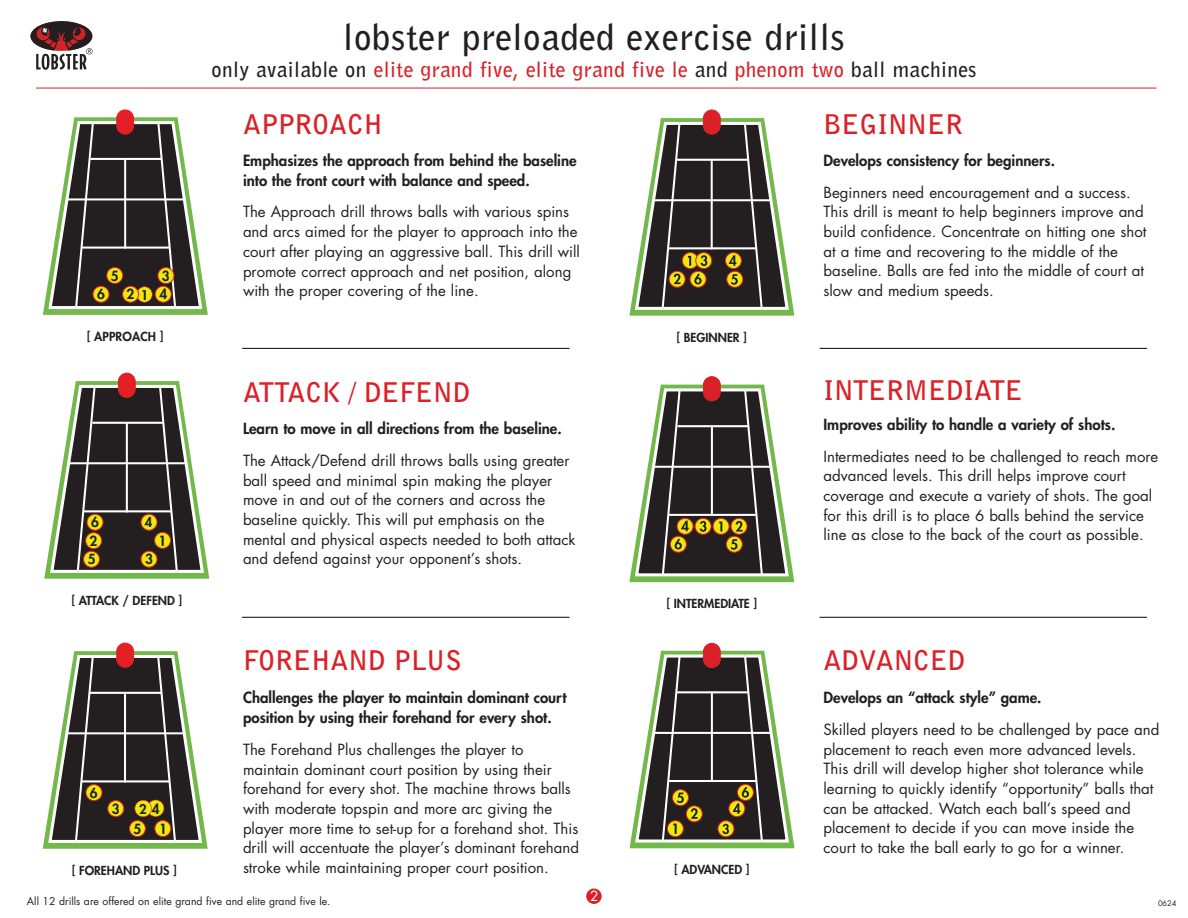
<style>
.page{position:relative;width:1188px;height:918px;background:#fff}
.page>*{position:absolute;margin:0;border:0;box-sizing:border-box;transform-origin:0 0}
.t1{font:700 36px "Bell Gothic BT";letter-spacing:.02em;color:#231f20}
.t2{font:700 27px "Bell Gothic BT";color:#da2128}
.t3{font:700 21px "Bell Gothic BT";letter-spacing:.02em;color:#da2128}
.t4{font:15px/19.6px "Futura";color:#231f20}
.t5{font:800 15px/20px "Futura";color:#231f20}
.t6{font:800 13.65px "Futura";color:#231f20}
.t7{font:13.65px "Futura";color:#fff}
.t8{font:800 13.2px "Futura";color:#231f20}
.t9{font:800 12.15px "Futura";color:#231f20}
.t10{font:10.5px "Futura";color:#231f20}
.t11{font:7.5px "Futura";color:#231f20}
.s1{color:#231f20}
.s2{font-size:13.65px}
</style>
<div class="page">
<svg style="left:43px;top:117px;width:165px;height:198px"></svg>
<div style="left:93px;top:286px;width:16px;height:16px;background:#ece810;border-radius:50%"></div>
<div style="left:93px;top:286px;width:16px;height:17px;border:1px solid #e41f25;border-radius:50%"></div>
<div style="left:107px;top:267px;width:16px;height:16px;background:#ece810;border-radius:50%"></div>
<div style="left:106px;top:267px;width:17px;height:17px;border:1px solid #e41f25;border-radius:50%"></div>
<div style="left:117px;top:110px;width:17px;height:24px;background:#e41f25;border-radius:8px"></div>
<div style="left:116px;top:109px;width:18px;height:26px;border:1px solid #e41f25;border-radius:8px"></div>
<div style="left:123px;top:286px;width:16px;height:16px;background:#ece810;border-radius:50%"></div>
<div style="left:122px;top:286px;width:17px;height:17px;border:1px solid #e41f25;border-radius:50%"></div>
<svg style="left:629px;top:118px;width:165px;height:198px"></svg>
<div style="left:703px;top:110px;width:17px;height:24px;background:#da2128;border-radius:8px"></div>
<div style="left:703px;top:110px;width:18px;height:25px;border:1px solid #da2128;border-radius:8px"></div>
<svg style="left:44px;top:381px;width:165px;height:198px"></svg>
<div style="left:141px;top:551px;width:16px;height:16px;background:#ece810;border-radius:50%"></div>
<div style="left:141px;top:551px;width:16px;height:16px;border:1px solid #e41f25;border-radius:50%"></div>
<div style="left:84px;top:551px;width:16px;height:16px;background:#ece810;border-radius:50%"></div>
<div style="left:83px;top:551px;width:17px;height:17px;border:1px solid #e41f25;border-radius:50%"></div>
<div style="left:87px;top:514px;width:16px;height:16px;background:#ece810;border-radius:50%"></div>
<div style="left:87px;top:514px;width:16px;height:17px;border:1px solid #e41f25;border-radius:50%"></div>
<div style="left:141px;top:514px;width:16px;height:16px;background:#ece810;border-radius:50%"></div>
<div style="left:141px;top:514px;width:16px;height:17px;border:1px solid #e41f25;border-radius:50%"></div>
<div style="left:155px;top:532px;width:16px;height:16px;background:#ece810;border-radius:50%"></div>
<div style="left:154px;top:532px;width:17px;height:17px;border:1px solid #e41f25;border-radius:50%"></div>
<div style="left:86px;top:533px;width:16px;height:16px;background:#ece810;border-radius:50%"></div>
<div style="left:85px;top:532px;width:17px;height:17px;border:1px solid #e41f25;border-radius:50%"></div>
<div style="left:118px;top:373px;width:17px;height:24px;background:#e41f25;border-radius:8px"></div>
<div style="left:118px;top:373px;width:18px;height:25px;border:1px solid #e41f25;border-radius:8px"></div>
<svg style="left:629px;top:385px;width:165px;height:197px"></svg>
<div style="left:703px;top:377px;width:17px;height:24px;background:#da2128;border-radius:8px"></div>
<div style="left:703px;top:376px;width:18px;height:25px;border:1px solid #da2128;border-radius:8px"></div>
<div style="left:117px;top:643px;width:17px;height:24px;background:#e41f25;border-radius:8px"></div>
<div style="left:116px;top:643px;width:18px;height:25px;border:1px solid #e41f25;border-radius:8px"></div>
<svg style="left:43px;top:651px;width:165px;height:198px"></svg>
<div style="left:129px;top:821px;width:16px;height:16px;background:#ece810;border-radius:50%"></div>
<div style="left:129px;top:820px;width:17px;height:17px;border:1px solid #e41f25;border-radius:50%"></div>
<svg style="left:630px;top:651px;width:165px;height:197px"></svg>
<div style="left:703px;top:643px;width:17px;height:25px;background:#da2128;border-radius:8px"></div>
<div style="left:703px;top:643px;width:18px;height:25px;border:1px solid #da2128;border-radius:8px"></div>
<div style="left:586px;top:889px;width:16px;height:15px;background:#da2128;border-radius:50%"></div>
<hr style="left:242px;top:348px;width:328px;height:1px;background:#231f20">
<hr style="left:820px;top:348px;width:327px;height:1px;background:#231f20">
<hr style="left:242px;top:617px;width:328px;height:1px;background:#231f20">
<hr style="left:820px;top:617px;width:327px;height:1px;background:#231f20">
<hr style="left:36px;top:88px;width:1120px;height:1px;background:#da2128">
<svg style="left:31px;top:21px;width:62px;height:49px"></svg>
<p class="t6" style="left:111px;top:269px;width:9px">5</p>
<p class="t6" style="left:162px;top:269px;width:9px">3</p>
<p class="t6" style="left:97px;top:288px;width:9px">6</p>
<p class="t8" style="left:141px;top:288px;width:9px">1</p>
<p class="t6" style="left:127px;top:288px;width:9px">2</p>
<p class="t6" style="left:159px;top:288px;width:9px">4</p>
<p class="t9" style="left:87px;top:331px;width:78px">[ APPROACH ]</p>
<p class="t6" style="left:91px;top:516px;width:9px">6</p>
<p class="t8" style="left:145px;top:516px;width:9px">4</p>
<p class="t6" style="left:90px;top:534px;width:9px">2</p>
<p class="t6" style="left:159px;top:534px;width:9px">1</p>
<p class="t6" style="left:88px;top:553px;width:9px">5</p>
<p class="t6" style="left:145px;top:553px;width:9px">3</p>
<h1 class="t1" style="left:343px;top:24px;width:503px">lobster preloaded exercise drills</h1>
<h3 class="t3" style="left:212px;top:62px;width:766px"><span class="s1">only available on</span> elite grand five, elite grand five le <span class="s1">and</span> phenom two <span class="s1">ball machines</span></h3>
<h2 class="t2" style="left:243px;top:114px;width:142px">APPROACH</h2>
<p class="t5" style="left:243px;top:151px;width:335px">Emphasizes the approach from behind the baseline into the front court with balance and speed.</p>
<p class="t4" style="left:243px;top:203px;width:339px">The Approach drill throws balls with various spins and arcs aimed for the player to approach into the court after playing an aggressive ball. This drill will promote correct approach and net position, along with the proper covering of the line.</p>
<h2 class="t2" style="left:243px;top:383px;width:229px">ATTACK / DEFEND</h2>
<p class="t5" style="left:243px;top:420px;width:320px">Learn to move in all directions from the baseline.</p>
<p class="t4" style="left:243px;top:452px;width:334px">The Attack/Defend drill throws balls using greater ball speed and minimal spin making the player move in and out of the corners and across the baseline quickly. This will put emphasis on the mental and physical aspects needed to both attack and defend against your opponent’s shots.</p>
<p class="t9" style="left:677px;top:331px;width:71px">[ BEGINNER ]</p>
<h2 class="t2" style="left:824px;top:114px;width:141px">BEGINNER</h2>
<p class="t5" style="left:824px;top:151px;width:233px">Develops consistency for beginners.</p>
<p class="t4" style="left:824px;top:183px;width:324px">Beginners need encouragement and a success.<br>This drill is meant to help beginners improve and build confidence. Concentrate on hitting one shot at a time and recovering to the middle of the baseline. Balls are fed into the middle of court at slow and medium speeds.</p>
<h2 class="t2" style="left:824px;top:380px;width:201px">INTERMEDIATE</h2>
<p class="t5" style="left:824px;top:416px;width:293px">Improves ability to handle a variety of shots.</p>
<p class="t4" style="left:824px;top:448px;width:336px">Intermediates need to be challenged to reach more advanced levels. This drill helps improve court coverage and execute a variety of shots. The goal for this drill is to place 6 balls behind the service line as close to the back of the court as possible.</p>
<p class="t9" style="left:72px;top:594px;width:112px">[ ATTACK / DEFEND ]</p>
<p class="t9" style="left:667px;top:598px;width:92px">[ INTERMEDIATE ]</p>
<p class="t6" style="left:90px;top:786px;width:9px">6</p>
<p class="t6" style="left:112px;top:802px;width:9px">3</p>
<p class="t8" style="left:139px;top:802px;width:22px">2 <span class="s2">4</span></p>
<p class="t6" style="left:133px;top:822px;width:9px">5</p>
<p class="t6" style="left:159px;top:822px;width:9px">1</p>
<p class="t9" style="left:72px;top:864px;width:106px">[ FOREHAND PLUS ]</p>
<h2 class="t2" style="left:243px;top:651px;width:221px">FOREHAND PLUS</h2>
<p class="t5" style="left:243px;top:689px;width:325px">Challenges the player to maintain dominant court position by using their forehand for every shot.</p>
<p class="t4" style="left:243px;top:741px;width:338px">The Forehand Plus challenges the player to maintain dominant court position by using their forehand for every shot. The machine throws balls with moderate topspin and more arc giving the player more time to set-up for a forehand shot. This drill will accentuate the player’s dominant forehand stroke while maintaining proper court position.</p>
<p class="t10" style="left:27px;top:896px;width:305px">All 12 drills are offered on elite grand five and elite grand five le.</p>
<p class="t7" style="left:590px;top:890px;width:10px">2</p>
<p class="t9" style="left:674px;top:864px;width:76px">[ ADVANCED ]</p>
<h2 class="t2" style="left:824px;top:650px;width:143px">ADVANCED</h2>
<p class="t5" style="left:824px;top:689px;width:220px">Develops an “attack style” game.</p>
<p class="t4" style="left:824px;top:721px;width:337px">Skilled players need to be challenged by pace and placement to reach even more advanced levels.<br>This drill will develop higher shot tolerance while learning to quickly identify “opportunity” balls that can be attacked. Watch each ball’s speed and placement to decide if you can move inside the court to take the ball early to go for a winner.</p>
<p class="t11" style="left:1158px;top:900px;width:20px">0624</p>
</div>
